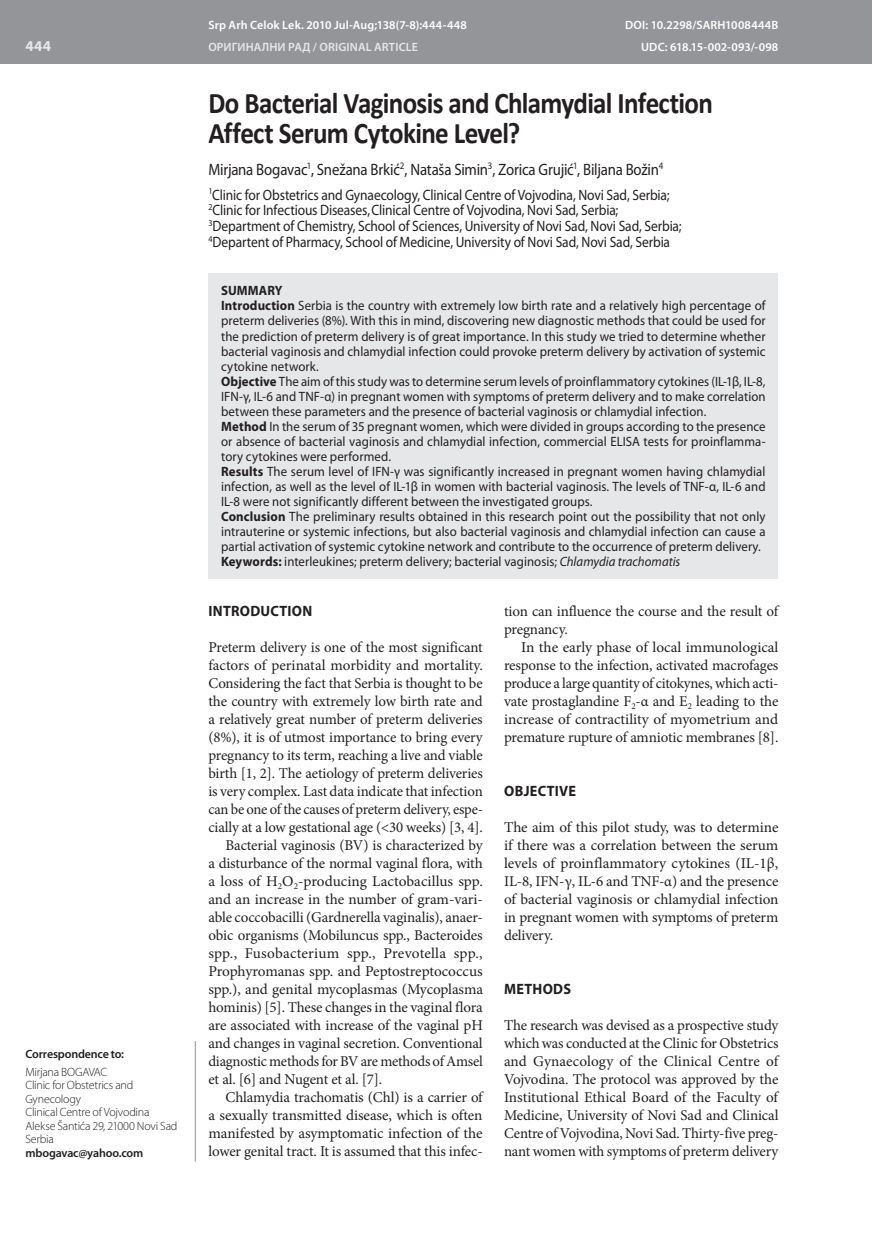
<style>
.page{position:relative;width:872px;height:1234px;background:#fff}
.page>*{position:absolute;margin:0;border:0;box-sizing:border-box;transform-origin:0 0}
.t1{font:700 30px/30px "Calibri";letter-spacing:-.025em;color:#231f20;scale:.9 1}
.t2{font:16.5px "Myriad Pro";letter-spacing:-.015em;color:#231f20;scale:.9 1}
.t3{font:15px/18px "Minion Pro";letter-spacing:-.01em;color:#231f20;text-align:justify}
.t4{font:15px/15.8px "Myriad Pro";letter-spacing:-.01em;color:#231f20;scale:.9 1}
.t5{font:15px "Minion Pro";letter-spacing:.01em;color:#231f20}
.t6{font:700 15px "Myriad Pro";letter-spacing:.02em;color:#231f20;scale:.95 1}
.t7{font:700 15px "Myriad Pro";color:#e6e7e9}
.t8{font:13.5px/15px "Myriad Pro";letter-spacing:.005em;color:#231f20;scale:.95 1}
.t9{font:300 12px/13.5px "Myriad Pro";letter-spacing:-.02em;color:#231f20}
.t10{font:600 12px "Myriad Pro";letter-spacing:.01em;color:#fff}
.t11{font:600 12px "Myriad Pro";letter-spacing:-.015em;color:#231f20}
.t12{font:600 12px "Myriad Pro";letter-spacing:.005em;color:#e6e7e9}
.s1{font-weight:700}
.s2{font-style:italic}
</style>
<div class="page">
<div style="left:0;top:0;width:872px;height:64px;background:#939598"></div>
<hr style="left:195px;top:1040px;width:1px;height:121px;background:#939598">
<div style="left:208px;top:273px;width:570px;height:306px;background:#e6e7e9"></div>
<p class="t7" style="left:26px;top:36px;width:27px">444</p>
<p class="t11" style="left:26px;top:1046px;width:100px">Correspondence to:</p>
<p class="t9" style="left:26px;top:1064px;width:153px">Mirjana BOGAVAC<br>Clinic for Obstetrics and<br>Gynecology<br>Clinical Centre of Vojvodina<br>Alekse Šantića 29, 21000 Novi Sad<br>Serbia</p>
<p class="t11" style="left:26px;top:1144px;width:119px">mbogavac@yahoo.com</p>
<p class="t10" style="left:208px;top:17px;width:260px">Srp Arh Celok Lek. 2010 Jul-Aug;138(7-8):444-448</p>
<p class="t10" style="left:625px;top:17px;width:155px">DOI: 10.2298/SARH1008444B</p>
<p class="t12" style="left:208px;top:39px;width:211px">ОРИГИНАЛНИ РАД / ORIGINAL ARTICLE</p>
<p class="t10" style="left:641px;top:39px;width:139px">UDC: 618.15-002-093/-098</p>
<h1 class="t1" style="left:208px;top:86px;width:562px">Do Bacterial Vaginosis and Chlamydial Infection<br>Affect Serum Cytokine Level?</h1>
<p class="t2" style="left:208px;top:159px;width:507px">Mirjana Bogavac<sup>1</sup>, Snežana Brkić<sup>2</sup>, Nataša Simin<sup>3</sup>, Zorica Grujić<sup>1</sup>, Biljana Božin<sup>4</sup></p>
<p class="t4" style="left:208px;top:186px;width:527px"><sup>1</sup>Clinic for Obstetrics and Gynaecology, Clinical Centre of Vojvodina, Novi Sad, Serbia; <sup>2</sup>Clinic for Infectious Diseases,Clinical Centre of Vojvodina, Novi Sad, Serbia; <sup>3</sup>Department of Chemistry, School of Sciences, University of Novi Sad, Novi Sad, Serbia; <sup>4</sup>Departent of Pharmacy, School of Medicine, University of Novi Sad, Novi Sad, Serbia</p>
<p class="t8" style="left:221px;top:283px;width:574px"><span class="s1">SUMMARY<br>Introduction</span> Serbia is the country with extremely low birth rate and a relatively high percentage of preterm deliveries (8%). With this in mind, discovering new diagnostic methods that could be used for the prediction of preterm delivery is of great importance. In this study we tried to determine whether bacterial vaginosis and chlamydial infection could provoke preterm delivery by activation of systemic cytokine network.<br><span class="s1">Objective</span> The aim of this study was to determine serum levels of proinflammatory cytokines (IL-1β, IL-8, IFN-γ, IL-6 and TNF-α) in pregnant women with symptoms of preterm delivery and to make correlation between these parameters and the presence of bacterial vaginosis or chlamydial infection.<br><span class="s1">Method</span> In the serum of 35 pregnant women, which were divided in groups according to the presence or absence of bacterial vaginosis and chlamydial infection, commercial ELISA tests for proinflamma&shy;tory cytokines were performed.<br><span class="s1">Results</span> The serum level of IFN-γ was significantly increased in pregnant women having chlamydial infection, as well as the level of IL-1β in women with bacterial vaginosis. The levels of TNF-α, IL-6 and IL-8 were not significantly different between the investigated groups.<br><span class="s1">Conclusion</span> The preliminary results obtained in this research point out the possibility that not only intrauterine or systemic infections, but also bacterial vaginosis and chlamydial infection can cause a partial activation of systemic cytokine network and contribute to the occurrence of preterm delivery.<br><span class="s1">Keywords:</span> interleukines; preterm delivery; bacterial vaginosis; <span class="s2">Chlamydia trachomatis</span></p>
<p class="t6" style="left:208px;top:601px;width:111px">INTRODUCTION</p>
<p class="t3" style="left:208px;top:638px;width:276px">Preterm delivery is one of the most significant</p>
<p class="t3" style="left:208px;top:656px;width:276px">factors of perinatal morbidity and mortality.</p>
<p class="t3" style="left:208px;top:674px;width:276px">Considering the fact that Serbia is thought to be</p>
<p class="t3" style="left:208px;top:692px;width:276px">the country with extremely low birth rate and</p>
<p class="t3" style="left:208px;top:710px;width:276px">a relatively great number of preterm deliveries</p>
<p class="t3" style="left:208px;top:728px;width:276px">(8%), it is of utmost importance to bring every</p>
<p class="t3" style="left:208px;top:746px;width:276px">pregnancy to its term, reaching a live and viable</p>
<p class="t3" style="left:208px;top:764px;width:276px">birth [1, 2]. The aetiology of preterm deliveries</p>
<p class="t3" style="left:208px;top:782px;width:276px">is very complex. Last data indicate that infection</p>
<p class="t3" style="left:208px;top:800px;width:276px">can be one of the causes of preterm delivery, espe-</p>
<p class="t3" style="left:208px;top:818px;width:276px">cially at a low gestational age (&lt;30 weeks) [3, 4].</p>
<p class="t3" style="left:225px;top:836px;width:259px">Bacterial vaginosis (BV) is characterized by</p>
<p class="t3" style="left:208px;top:854px;width:276px">a disturbance of the normal vaginal flora, with</p>
<p class="t3" style="left:208px;top:872px;width:276px">a loss of H<sub>2</sub>O<sub>2</sub>-producing Lactobacillus spp.</p>
<p class="t3" style="left:208px;top:890px;width:276px">and an increase in the number of gram-vari-</p>
<p class="t3" style="left:208px;top:908px;width:276px">able coccobacilli (Gardnerella vaginalis), anaer-</p>
<p class="t3" style="left:208px;top:926px;width:276px">obic organisms (Mobiluncus spp., Bacteroides</p>
<p class="t5" style="left:208px;top:943px;width:276px">spp., Fusobacterium spp., Prevotella spp.,</p>
<p class="t3" style="left:208px;top:962px;width:276px">Prophyromanas spp. and Peptostreptococcus</p>
<p class="t3" style="left:208px;top:980px;width:276px">spp.), and genital mycoplasmas (Mycoplasma</p>
<p class="t3" style="left:208px;top:998px;width:276px">hominis) [5]. These changes in the vaginal flora</p>
<p class="t3" style="left:208px;top:1016px;width:276px">are associated with increase of the vaginal pH</p>
<p class="t3" style="left:208px;top:1034px;width:276px">and changes in vaginal secretion. Conventional</p>
<p class="t3" style="left:208px;top:1052px;width:276px">diagnostic methods for BV are methods of Amsel</p>
<p class="t3" style="left:208px;top:1070px;width:175px">et al. [6] and Nugent et al. [7].</p>
<p class="t3" style="left:225px;top:1088px;width:259px">Chlamydia trachomatis (Chl) is a carrier of</p>
<p class="t3" style="left:208px;top:1106px;width:276px">a sexually transmitted disease, which is often</p>
<p class="t3" style="left:208px;top:1124px;width:276px">manifested by asymptomatic infection of the</p>
<p class="t3" style="left:208px;top:1142px;width:276px">lower genital tract. It is assumed that this infec-</p>
<p class="t3" style="left:504px;top:602px;width:276px">tion can influence the course and the result of pregnancy.</p>
<p class="t3" style="left:504px;top:638px;width:276px;text-indent:17px">In the early phase of local immunological response to the infection, activated macrofages produce a large quantity of citokynes, which acti&shy;vate prostaglandine F<sub>2</sub>-α and E<sub>2</sub> leading to the increase of contractility of myometrium and premature rupture of amniotic membranes [8].</p>
<p class="t6" style="left:504px;top:781px;width:77px">OBJECTIVE</p>
<p class="t3" style="left:504px;top:818px;width:276px">The aim of this pilot study, was to determine if there was a correlation between the serum levels of proinflammatory cytokines (IL-1β, IL-8, IFN-γ, IL-6 and TNF-α) and the presence of bacterial vaginosis or chlamydial infection in pregnant women with symptoms of preterm delivery.</p>
<p class="t6" style="left:504px;top:979px;width:72px">METHODS</p>
<p class="t3" style="left:504px;top:1016px;width:276px">The research was devised as a prospective study which was conducted at the Clinic for Obstetrics and Gynaecology of the Clinical Centre of Vojvodina. The protocol was approved by the Institutional Ethical Board of the Faculty of Medicine, University of Novi Sad and Clinical Centre of Vojvodina, Novi Sad. Thirty-five preg&shy;nant women with symptoms of preterm delivery</p>
</div>
